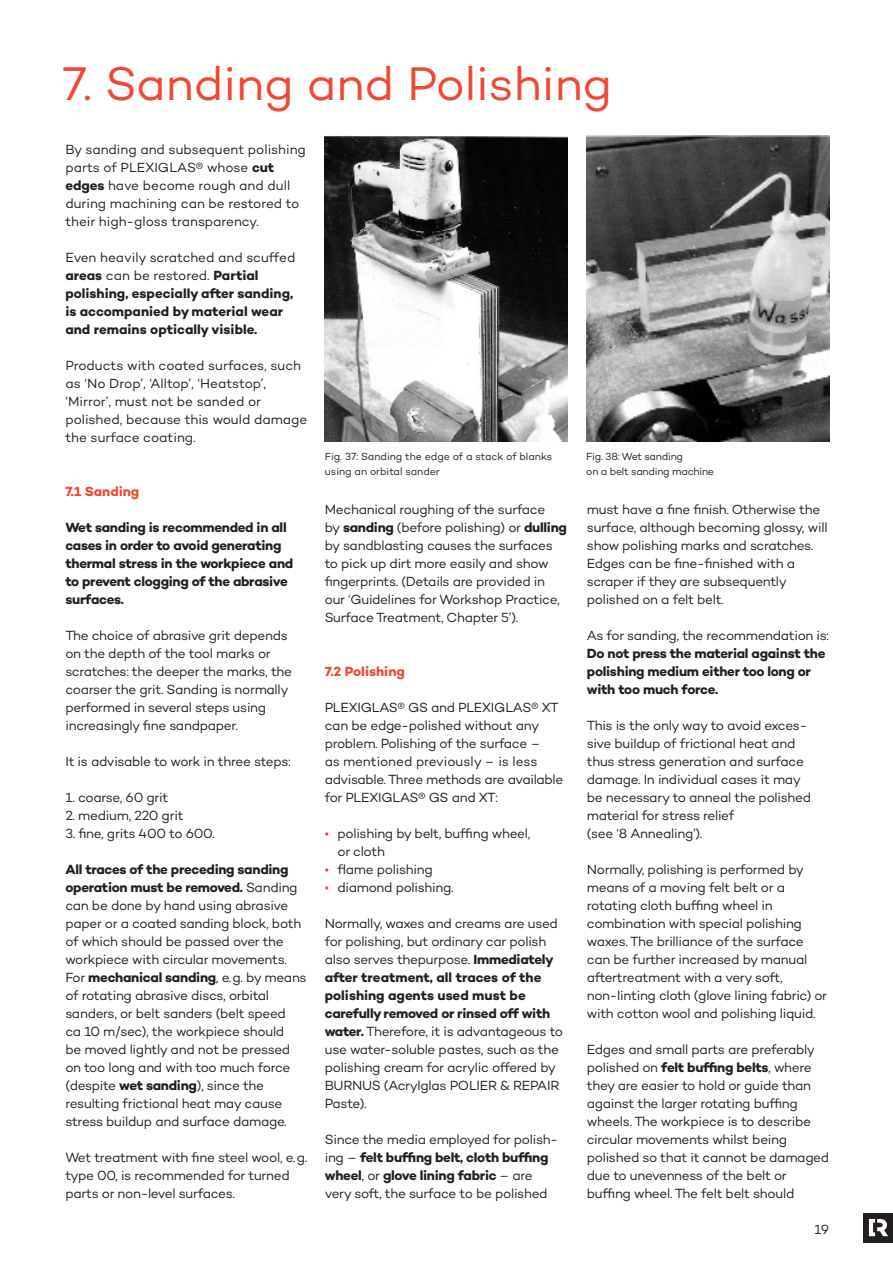
<style>
.page{position:relative;width:893px;height:1263px;background:#fff}
.page>*{position:absolute;margin:0;border:0;box-sizing:border-box;transform-origin:0 0}
.t1{font:48px "Campton";color:#ef4835}
.t2{font:13.5px/18px "Campton";letter-spacing:-.02em;color:#231f20}
.t3{font:13.5px/18px "Campton";color:#231f20}
.t4{font:700 13.5px/18px "Campton";letter-spacing:-.02em;color:#231f20}
.t5{font:700 13.5px/18px "Campton";color:#231f20}
.t6{font:700 13.5px "Campton";color:#ef4835}
.t7{font:10.5px/15px "Campton";letter-spacing:-.015em;color:#231f20}
.s1{font-weight:700}
.s2{font-weight:400}
.s3{color:#ef4835}
</style>
<div class="page">
<div style="left:863px;top:1213px;width:30px;height:29px;background:#231f20"></div>
<svg style="left:869px;top:1219px;width:19px;height:17px"></svg>
<img style="left:587px;top:135px;width:242px;height:307px">
<img style="left:325px;top:136px;width:242px;height:306px">
<h1 class="t1" style="left:63px;top:54px;width:551px">7. Sanding and Polishing</h1>
<p class="t3" style="left:65px;top:140px;width:242px">By sanding and subsequent polishing parts of PLEXIGLAS® whose <span class="s1">cut edges</span> have become rough and dull during machining can be restored to their high-gloss transparency.</p>
<p class="t5" style="left:65px;top:248px;width:231px"><span class="s2">Even heavily scratched and scuffed </span>areas <span class="s2">can be restored.</span> Partial polishing, especially after sanding, is accompanied by material wear and remains optically visible.</p>
<p class="t3" style="left:65px;top:356px;width:243px">Products with coated surfaces, such as ‘No Drop’, ‘Alltop’, ‘Heatstop’, ‘Mirror’, must not be sanded or polished, because this would damage the surface coating.</p>
<p class="t6" style="left:65px;top:483px;width:75px">7.1 Sanding</p>
<p class="t4" style="left:65px;top:518px;width:229px">Wet sanding is recommended in all cases in order to avoid generating thermal stress in the workpiece and to prevent clogging of the abrasive surfaces.</p>
<p class="t2" style="left:65px;top:626px;width:228px">The choice of abrasive grit depends on the depth of the tool marks or scratches: the deeper the marks, the coarser the grit. Sanding is normally performed in several steps using increasingly fine sandpaper.</p>
<p class="t2" style="left:65px;top:752px;width:227px">It is advisable to work in three steps:</p>
<p class="t2" style="left:65px;top:788px;width:105px">1. coarse, 60 grit</p>
<p class="t2" style="left:65px;top:806px;width:120px">2. medium, 220 grit</p>
<p class="t2" style="left:65px;top:824px;width:151px">3. fine, grits 400 to 600.</p>
<p class="t2" style="left:65px;top:860px;width:243px"><span class="s1">All traces of the preceding sanding operation must be removed.</span> Sanding can be done by hand using abrasive paper or a coated sanding block, both of which should be passed over the workpiece with circular movements.<br>For <span class="s1">mechanical sanding</span>, e.g. by means of rotating abrasive discs, orbital sanders, or belt sanders (belt speed<br>ca 10 m/sec), the workpiece should<br>be moved lightly and not be pressed on too long and with too much force (despite <span class="s1">wet sanding</span>), since the resulting frictional heat may cause stress buildup and surface damage.</p>
<p class="t2" style="left:65px;top:1148px;width:243px">Wet treatment with fine steel wool, e.g. type 00, is recommended for turned parts or non-level surfaces.</p>
<p class="t7" style="left:325px;top:448px;width:229px">Fig. 37: Sanding the edge of a stack of blanks using an orbital sander</p>
<p class="t7" style="left:586px;top:448px;width:129px">Fig. 38: Wet sanding<br>on a belt sanding machine</p>
<p class="t2" style="left:325px;top:500px;width:244px">Mechanical roughing of the surface<br>by <span class="s1">sanding</span> (before polishing) or <span class="s1">dulling </span>by sandblasting causes the surfaces to pick up dirt more easily and show fingerprints. (Details are provided in our ‘Guidelines for Workshop Practice, Surface Treatment, Chapter 5’).</p>
<p class="t6" style="left:325px;top:662px;width:82px">7.2 Polishing</p>
<p class="t2" style="left:325px;top:698px;width:240px">PLEXIGLAS® GS and PLEXIGLAS® XT can be edge-polished without any problem. Polishing of the surface –<br>as mentioned previously – is less advisable. Three methods are available for PLEXIGLAS® GS and XT:</p>
<p class="t2" style="left:338px;top:824px;width:194px;text-indent:-13px"><span class="s3">•</span> polishing by belt, buffing wheel, or cloth</p>
<p class="t2" style="left:325px;top:860px;width:109px"><span class="s3">•</span> flame polishing</p>
<p class="t2" style="left:325px;top:878px;width:130px"><span class="s3">•</span> diamond polishing.</p>
<p class="t2" style="left:325px;top:914px;width:240px">Normally, waxes and creams are used for polishing, but ordinary car polish also serves thepurpose. <span class="s1">Immediately after treatment, all traces of the polishing agents used must be carefully removed or rinsed off with water.</span> Therefore, it is advantageous to use water-soluble pastes, such as the polishing cream for acrylic offered by BURNUS (Acrylglas POLIER &amp; REPAIR Paste).</p>
<p class="t2" style="left:325px;top:1130px;width:235px">Since the media employed for polish&shy;ing – <span class="s1">felt buffing belt, cloth buffing wheel</span>, or <span class="s1">glove lining fabric</span> – are very soft, the surface to be polished</p>
<p class="t2" style="left:587px;top:500px;width:242px">must have a fine finish. Otherwise the surface, although becoming glossy, will show polishing marks and scratches.<br>Edges can be fine-finished with a scraper if they are subsequently polished on a felt belt.</p>
<p class="t2" style="left:587px;top:626px;width:244px">As for sanding, the recommendation is:</p>
<p class="t4" style="left:587px;top:644px;width:240px">Do not press the material against the polishing medium either too long or with too much force.</p>
<p class="t2" style="left:587px;top:716px;width:226px">This is the only way to avoid exces&shy;sive buildup of frictional heat and thus stress generation and surface damage. In individual cases it may be necessary to anneal the polished material for stress relief<br>(see ‘8 Annealing’).</p>
<p class="t2" style="left:587px;top:860px;width:242px">Normally, polishing is performed by means of a moving felt belt or a rotating cloth buffing wheel in combination with special polishing waxes. The brilliance of the surface can be further increased by manual aftertreatment with a very soft, non-linting cloth (glove lining fabric) or with cotton wool and polishing liquid.</p>
<p class="t2" style="left:587px;top:1040px;width:244px">Edges and small parts are preferably polished on <span class="s1">felt buffing belts</span>, where they are easier to hold or guide than against the larger rotating buffing wheels. The workpiece is to describe circular movements whilst being polished so that it cannot be damaged due to unevenness of the belt or buffing wheel. The felt belt should</p>
<p class="t2" style="left:815px;top:1220px;width:16px">19</p>
</div>
